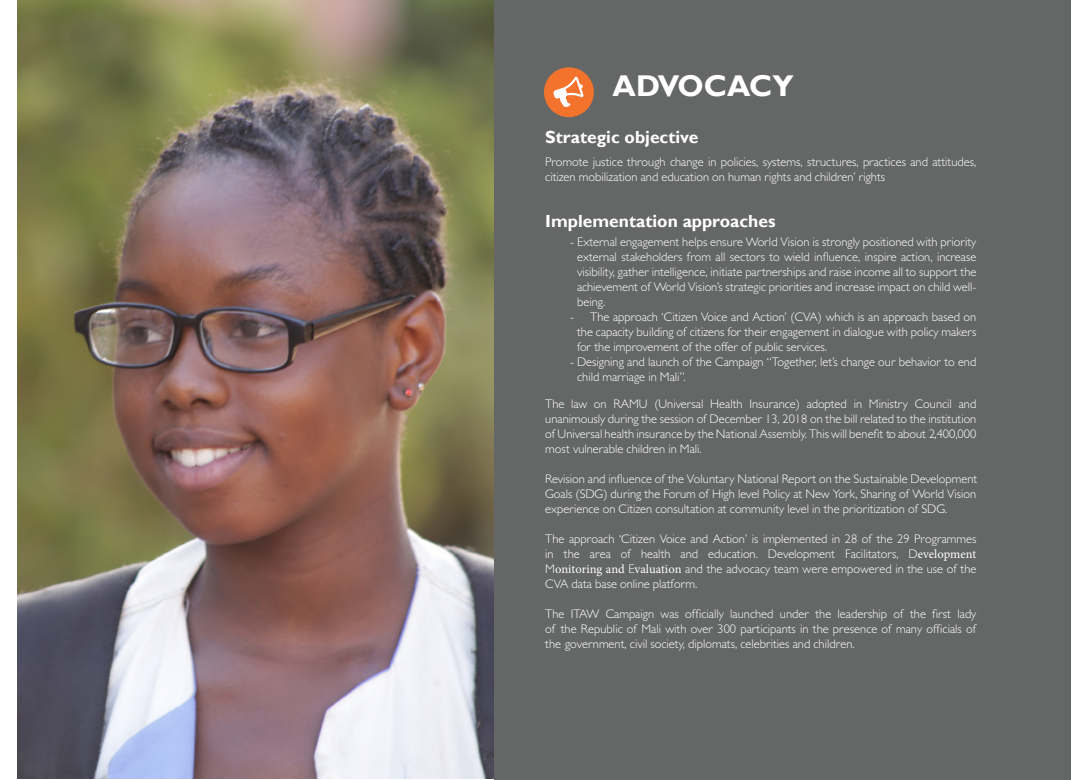
<style>
.page{position:relative;width:1088px;height:780px;background:#fff}
.page>*{position:absolute;margin:0;border:0;box-sizing:border-box;transform-origin:0 0}
.t1{font:700 30px "Gill Sans";color:#fff}
.t2{font:700 17.5px "Gill Sans";color:#fff}
.t3{font:300 12.5px/15px "Gill Sans MT Pro";color:#fff;text-align:justify}
.s1{font-family:"Minion Pro";font-weight:400}
</style>
<div class="page">
<img style="left:18px;top:0;width:476px;height:778px">
<div style="left:494px;top:0;width:576px;height:780px;background:#656666"></div>
<div style="left:544px;top:67px;width:50px;height:50px;background:#f3732c;border-radius:50%"></div>
<svg style="left:553px;top:77px;width:30px;height:30px"></svg>
<p class="t1" style="left:612px;top:68px;width:182px">ADVOCACY</p>
<p class="t2" style="left:545px;top:127px;width:155px">Strategic objective</p>
<p class="t3" style="left:545px;top:154px;width:433px">Promote justice through change in policies, systems, structures, practices and attitudes, citizen mobilization and education on human rights and children’ rights</p>
<p class="t2" style="left:545px;top:210px;width:232px">Implementation approaches</p>
<p class="t3" style="left:577px;top:234px;width:401px;text-indent:-7px">- External engagement helps ensure World Vision is strongly positioned with priority external stakeholders from all sectors to wield influence, inspire action, increase visibility, gather intelligence, initiate partnerships and raise income all to support the achievement of World Vision’s strategic priorities and increase impact on child well&shy;being.</p>
<p class="t3" style="left:577px;top:309px;width:401px;text-indent:-7px">- The approach ‘Citizen Voice and Action’ (CVA) which is an approach based on the capacity building of citizens for their engagement in dialogue with policy makers for the improvement of the offer of public services.</p>
<p class="t3" style="left:577px;top:354px;width:401px;text-indent:-7px">- Designing and launch of the Campaign “Together, let’s change our behavior to end child marriage in Mali”.</p>
<p class="t3" style="left:545px;top:396px;width:433px">The law on RAMU (Universal Health Insurance) adopted in Ministry Council and unanimously during the session of December 13, 2018 on the bill related to the institution of Universal health insurance by the National Assembly. This will benefit to about 2,400,000 most vulnerable children in Mali.</p>
<p class="t3" style="left:545px;top:471px;width:434px">Revision and influence of the Voluntary National Report on the Sustainable Development Goals (SDG) during the Forum of High level Policy at New York, Sharing of World Vision experience on Citizen consultation at community level in the prioritization of SDG.</p>
<p class="t3" style="left:545px;top:531px;width:433px">The approach ‘Citizen Voice and Action’ is implemented in 28 of the 29 Programmes in the area of health and education. Development Facilitators, D<span class="s1">evelopment </span>M<span class="s1">onitoring and</span> E<span class="s1">valuation</span> and the advocacy team were empowered in the use of the CVA data base online platform.</p>
<p class="t3" style="left:545px;top:606px;width:433px">The ITAW Campaign was officially launched under the leadership of the first lady of the Republic of Mali with over 300 participants in the presence of many officials of the government, civil society, diplomats, celebrities and children.</p>
</div>
